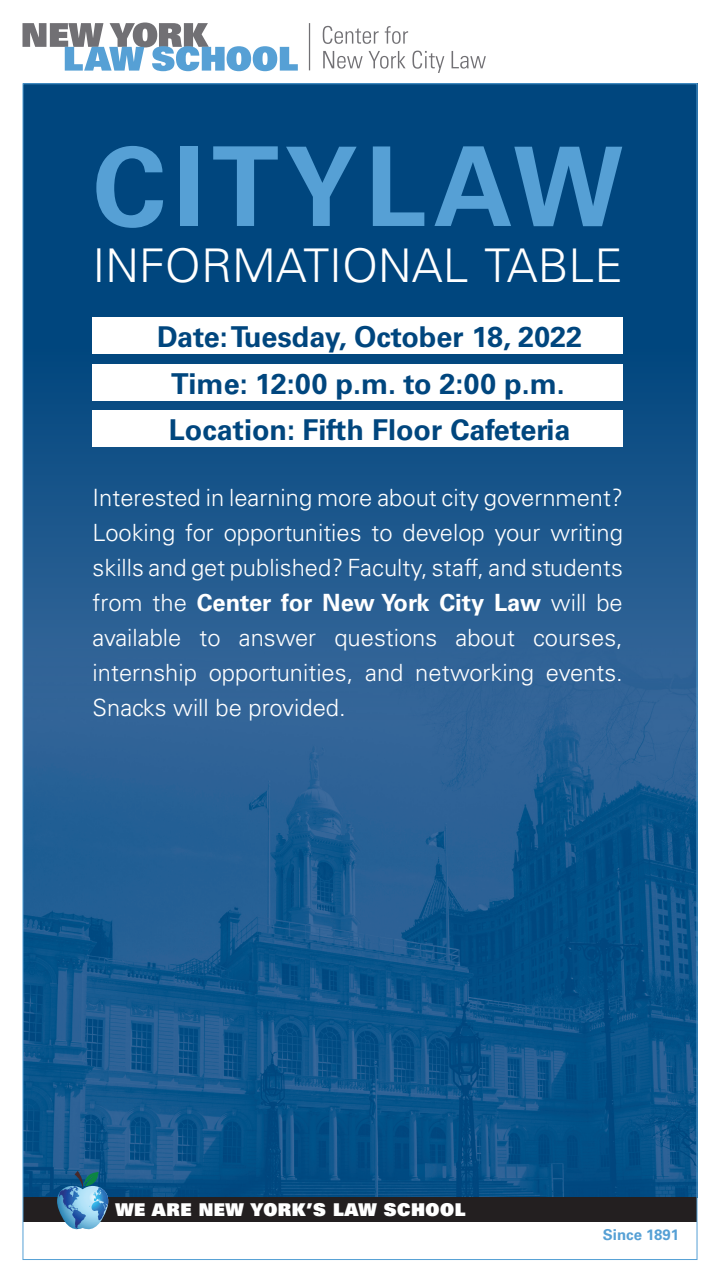
<style>
.page{position:relative;width:720px;height:1280px;background:#fff}
.page>*{position:absolute;margin:0;border:0;box-sizing:border-box;transform-origin:0 0}
.t1{font:700 110.12px "Univers LT Std";letter-spacing:.07em;color:#56a0d5}
.t2{font:300 46.5px "Univers LT Std";color:#fff}
.t3{font:700 28.75px/46.4px "Univers LT Std";color:#00467e;text-align:center}
.t4{font:300 23.75px/35px "Univers LT Std";color:#fff;text-align:justify}
.t5{font:17.62px "Univers LT Std X Black";letter-spacing:.03em;color:#fff}
.t6{font:700 15px "Univers LT Std";color:#56a0d5}
.s1{font-weight:700}
</style>
<div class="page">
<img style="left:24px;top:83px;width:674px;height:1114px">
<div style="left:93px;top:317px;width:530px;height:37px;background:#fff"></div>
<svg style="left:22px;top:23px;width:276px;height:48px"></svg>
<svg style="left:323px;top:26px;width:56px;height:18px"></svg>
<svg style="left:385px;top:26px;width:23px;height:18px"></svg>
<svg style="left:323px;top:51px;width:40px;height:18px"></svg>
<svg style="left:369px;top:51px;width:37px;height:18px"></svg>
<svg style="left:412px;top:51px;width:32px;height:22px"></svg>
<svg style="left:452px;top:51px;width:34px;height:18px"></svg>
<hr style="left:309px;top:23px;width:1px;height:47px;background:#717074">
<div style="left:23px;top:1197px;width:674px;height:25px;background:#231f20"></div>
<svg style="left:57px;top:1171px;width:52px;height:59px;background:#558db3"></svg>
<div style="left:93px;top:364px;width:530px;height:37px;background:#fff"></div>
<div style="left:93px;top:410px;width:530px;height:37px;background:#fff"></div>
<h1 class="t1" style="left:93px;top:123px;width:532px">CITYLAW</h1>
<h2 class="t2" style="left:93px;top:237px;width:532px">INFORMATIONAL TABLE</h2>
<p class="t3" style="left:157px;top:314px;width:427px">Date: Tuesday, October 18, 2022<br>Time: 12:00 p.m. to 2:00 p.m.<br>Location: Fifth Floor Cafeteria</p>
<p class="t4" style="left:93px;top:480px;width:532px">Interested in learning more about city government?<br>Looking for opportunities to develop your writing skills and get published? Faculty, staff, and students from the <span class="s1">Center for New York City Law</span> will be available to answer questions about courses, internship opportunities, and networking events.<br>Snacks will be provided.</p>
<p class="t5" style="left:115px;top:1198px;width:352px">WE ARE NEW YORK’S LAW SCHOOL</p>
<p class="t6" style="left:603px;top:1226px;width:78px">Since 1891</p>
</div>
